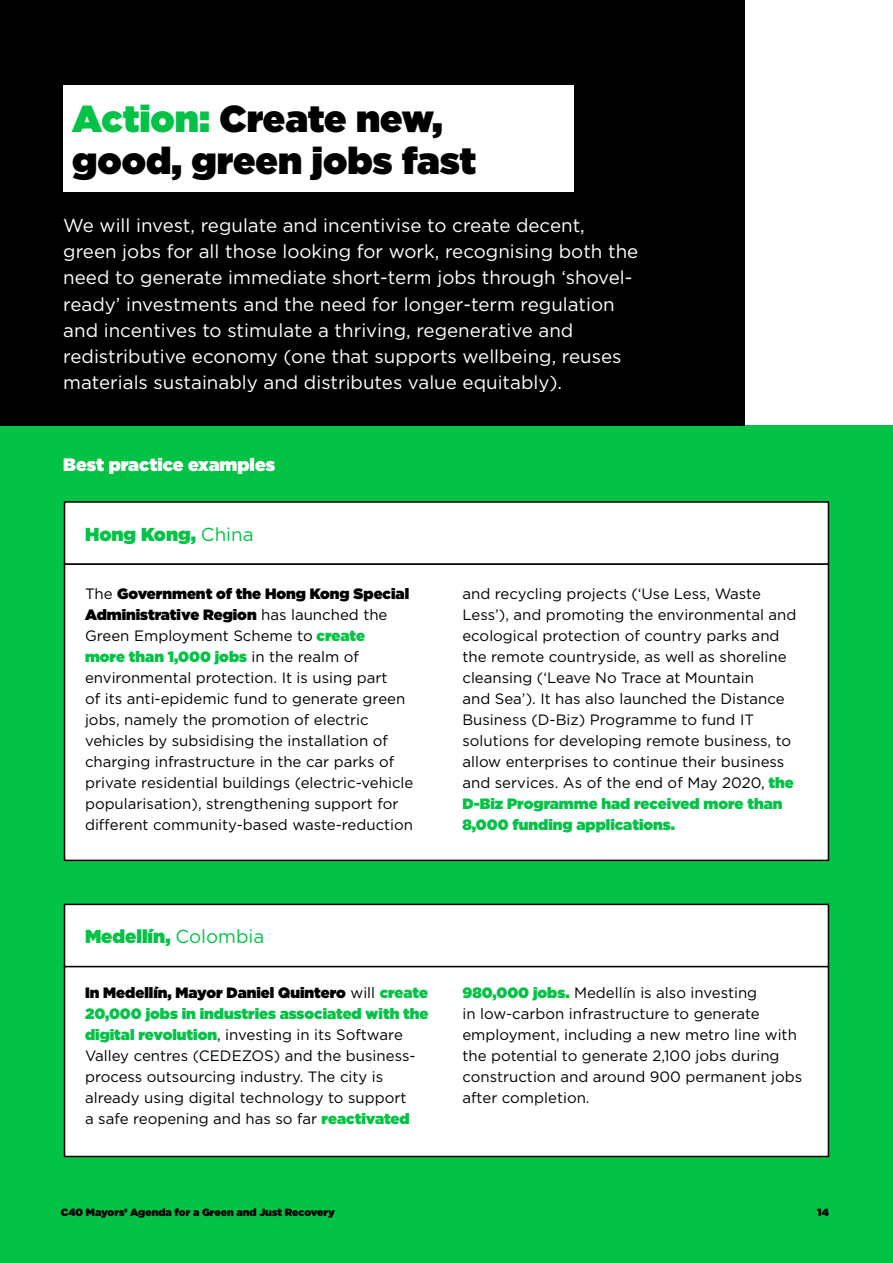
<style>
.page{position:relative;width:893px;height:1263px;background:#fff}
.page>*{position:absolute;margin:0;border:0;box-sizing:border-box;transform-origin:0 0}
.t1{font:900 37.5px/42px "Gotham";color:#000}
.t2{font:18.75px/26.2px "Gotham";color:#fff}
.t3{font:900 18.75px "Gotham";color:#03c245}
.t4{font:900 18px "Gotham";color:#fff}
.t5{font:15px/21px "Gotham";color:#000}
.t6{font:900 10.5px "Gotham";color:#000}
.s1{color:#03c245}
.s2{font-weight:400}
.s3{font-weight:900}
.s4{font-weight:900;color:#03c245}
</style>
<div class="page">
<div style="left:0;top:425px;width:893px;height:838px;background:#03c245"></div>
<div style="left:0;top:0;width:745px;height:425px;background:#000"></div>
<div style="left:63px;top:85px;width:511px;height:106px;background:#fff"></div>
<div style="left:65px;top:502px;width:763px;height:62px;background:#fff"></div>
<div style="left:64px;top:501px;width:765px;height:64px;border:2px solid #000"></div>
<div style="left:65px;top:564px;width:763px;height:296px;background:#fff"></div>
<div style="left:64px;top:563px;width:765px;height:298px;border:2px solid #000"></div>
<div style="left:65px;top:904px;width:763px;height:63px;background:#fff"></div>
<div style="left:64px;top:904px;width:765px;height:63px;border:2px solid #000"></div>
<div style="left:65px;top:967px;width:763px;height:189px;background:#fff"></div>
<div style="left:64px;top:966px;width:765px;height:191px;border:2px solid #000"></div>
<h1 class="t1" style="left:72px;top:97px;width:405px"><span class="s1">Action:</span> Create new, good, green jobs fast</h1>
<p class="t2" style="left:63px;top:212px;width:576px">We will invest, regulate and incentivise to create decent, green jobs for all those looking for work, recognising both the need to generate immediate short-term jobs through ‘shovel&shy;ready’ investments and the need for longer-term regulation and incentives to stimulate a thriving, regenerative and redistributive economy (one that supports wellbeing, reuses materials sustainably and distributes value equitably).</p>
<p class="t4" style="left:63px;top:452px;width:213px">Best practice examples</p>
<p class="t3" style="left:85px;top:520px;width:170px">Hong Kong, <span class="s2">China</span></p>
<p class="t5" style="left:85px;top:583px;width:330px">The <span class="s3">Government of the Hong Kong Special Administrative Region</span> has launched the Green Employment Scheme to <span class="s4">create<br>more than 1,000 jobs</span> in the realm of environmental protection. It is using part<br>of its anti-epidemic fund to generate green jobs, namely the promotion of electric vehicles by subsidising the installation of charging infrastructure in the car parks of private residential buildings (electric-vehicle popularisation), strengthening support for different community-based waste-reduction</p>
<p class="t5" style="left:462px;top:583px;width:335px">and recycling projects (‘Use Less, Waste Less’), and promoting the environmental and ecological protection of country parks and the remote countryside, as well as shoreline cleansing (‘Leave No Trace at Mountain<br>and Sea’). It has also launched the Distance Business (D-Biz) Programme to fund IT solutions for developing remote business, to allow enterprises to continue their business and services. As of the end of May 2020, <span class="s4">the D-Biz Programme had received more than 8,000 funding applications.</span></p>
<p class="t3" style="left:85px;top:923px;width:181px">Medellín, <span class="s2">Colombia</span></p>
<p class="t5" style="left:85px;top:982px;width:345px"><span class="s3">In Medellín, Mayor Daniel Quintero</span> will <span class="s4">create 20,000 jobs in industries associated with the digital revolution</span>, investing in its Software Valley centres (CEDEZOS) and the business&shy;process outsourcing industry. The city is already using digital technology to support<br>a safe reopening and has so far <span class="s4">reactivated</span></p>
<p class="t5" style="left:462px;top:982px;width:341px"><span class="s4">980,000 jobs.</span> Medellín is also investing<br>in low-carbon infrastructure to generate employment, including a new metro line with the potential to generate 2,100 jobs during construction and around 900 permanent jobs after completion.</p>
<p class="t6" style="left:61px;top:1205px;width:276px">C40 Mayors’ Agenda for a Green and Just Recovery</p>
<p class="t6" style="left:817px;top:1205px;width:13px">14</p>
</div>
